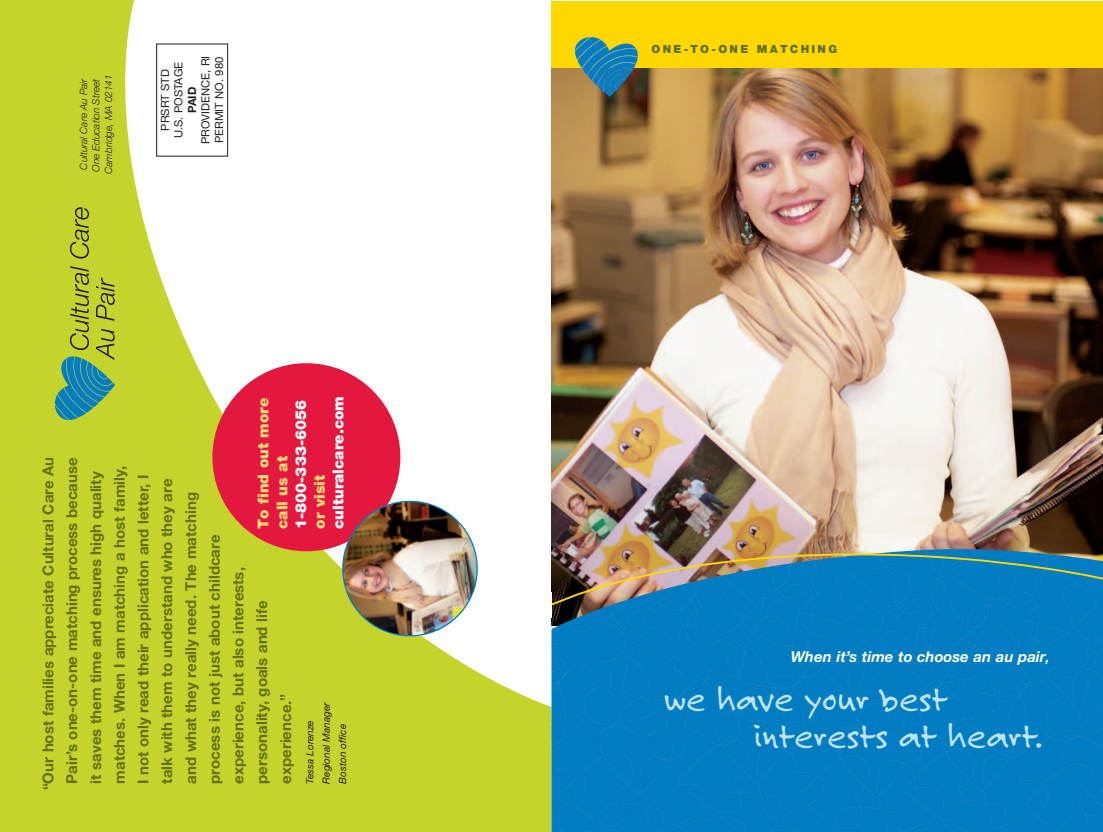
<style>
.page{position:relative;width:1103px;height:832px;background:#fff}
.page>*{position:absolute;margin:0;border:0;box-sizing:border-box;transform-origin:0 0}
.t1{font:37.5px/37.5px "Felt Tip Roman";color:#bce3f6}
.t2{font:700 15px/23.8px "Helvetica Neue LT Std";color:#63700b}
.t3{font:900 15px "Helvetica Neue LT Std";color:#fff}
.t4{font:italic 700 15px "Helvetica Neue LT Std";color:#fff}
.t5{font:900 15px/18.8px "Helvetica Neue LT Std";color:#feda77}
.t6{font:11.25px/13.5px "Helvetica Neue LT Std";color:#231f20;text-align:center}
.t7{font:900 11.25px "Helvetica Neue LT Std";letter-spacing:.2em;color:#63700b}
.t8{font:700 11.25px "Helvetica Neue LT Std";color:#231f20}
.t9{font:italic 300 10px/12.5px "Helvetica Neue LT Std";color:#231f20;text-align:center}
.t10{font:italic 10px/16.2px "Helvetica Neue LT Std";color:#231f20}
.s1{font-size:13.75px}
</style>
<div class="page">
<img style="left:0;top:0;width:1102px;height:831px">
<p class="t9" style="left:77px;top:174px;width:101px;rotate:-90deg">Cultural Care Au Pair<br>One Education Street<br>Cambridge, MA 02141</p>
<p class="t6" style="left:199px;top:144px;width:90px;text-align:left;rotate:-90deg">PROVIDENCE, RI<br>PERMIT NO. 980</p>
<p class="t6" style="left:158px;top:138px;width:78px;rotate:-90deg">PRSRT STD<br>U.S. POSTAGE</p>
<p class="t8" style="left:185px;top:113px;width:28px;rotate:-90deg">PAID</p>
<p class="t3" style="left:329px;top:528px;width:134px;rotate:-90deg">culturalcare.com</p>
<p class="t5" style="left:254px;top:528px;width:133px;rotate:-90deg">To find out more call us at</p>
<p class="t3" style="left:292px;top:528px;width:130px;rotate:-90deg">1-800-333-6056</p>
<p class="t2" style="left:36px;top:783px;width:328px;text-indent:-7px;rotate:-90deg">“Our host families appreciate Cultural Care Au Pair’s one-on-one matching process because it saves them time and ensures high quality matches. When I am matching a host family,<br>I not only read their application and letter, I talk with them to understand who they are and what they really need. The matching process is not just about childcare experience, but also interests,<br>personality, goals and life<br>experience.”</p>
<p class="t5" style="left:310px;top:528px;width:56px;rotate:-90deg">or visit</p>
<p class="t10" style="left:302px;top:783px;width:83px;rotate:-90deg">Tessa Lorenze<br>Regional Manager<br>Boston office</p>
<p class="t7" style="left:651px;top:42px;width:187px">ONE-TO-ONE MATCHING</p>
<p class="t4" style="left:790px;top:647px;width:260px">When it’s time to choose an au pair<span class="s1">,</span></p>
<h1 class="t1" style="left:754px;top:679px;width:290px;text-indent:-90px">we have your best interests at heart.</h1>
</div>
